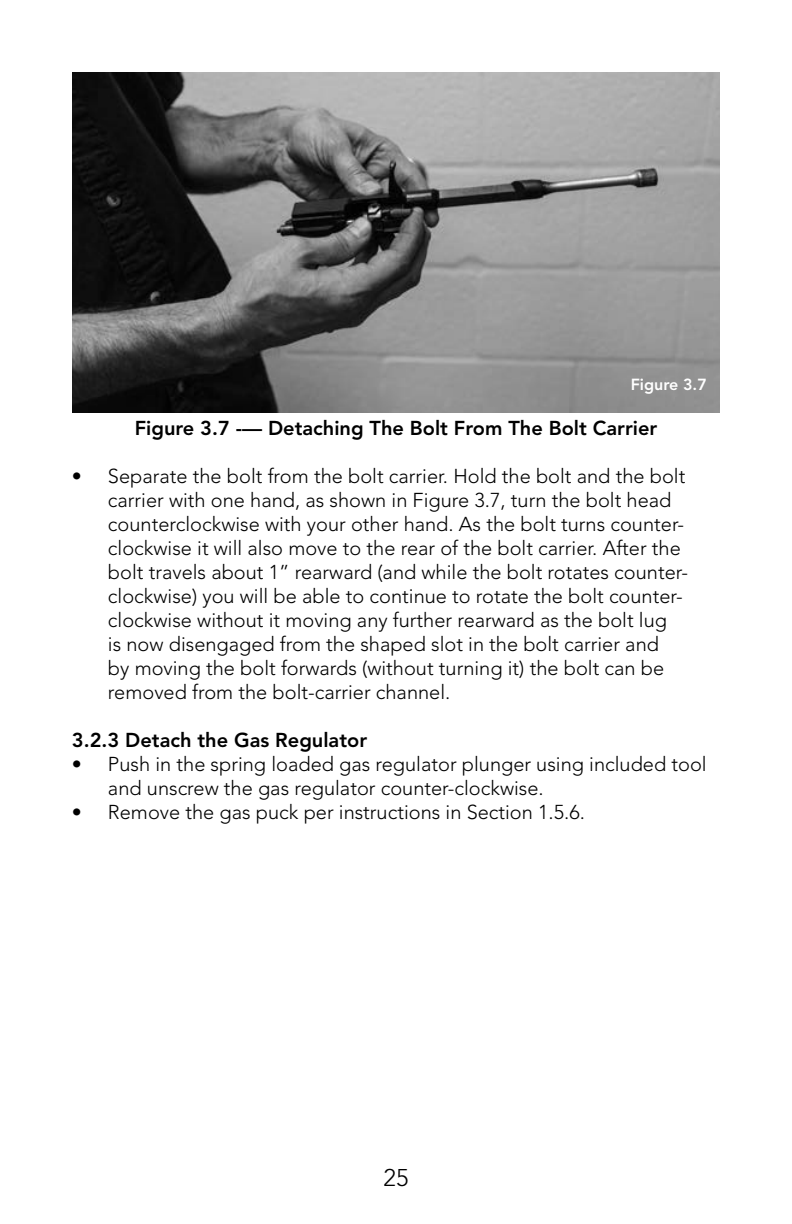
<style>
.page{position:relative;width:792px;height:1224px;background:#fff}
.page>*{position:absolute;margin:0;border:0;box-sizing:border-box;transform-origin:0 0}
.t1{font:300 24px "Avenir LT Std";color:#000}
.t2{font:300 20px/24px "Avenir LT Std";color:#000}
.t3{font:800 20px "Avenir LT Std";color:#000}
.t4{font:800 16px "Avenir LT Std";color:#fff}
</style>
<div class="page">
<img style="left:72px;top:72px;width:648px;height:340px">
<p class="t4" style="left:631px;top:378px;width:78px">Figure 3.7</p>
<p class="t3" style="left:135px;top:420px;width:524px">Figure 3.7 -— Detaching The Bolt From The Bolt Carrier</p>
<p class="t2" style="left:108px;top:464px;width:582px;text-indent:-36px">• Separate the bolt from the bolt carrier. Hold the bolt and the bolt carrier with one hand, as shown in Figure 3.7, turn the bolt head counterclockwise with your other hand. As the bolt turns counter&shy;clockwise it will also move to the rear of the bolt carrier. After the bolt travels about 1” rearward (and while the bolt rotates counter&shy;clockwise) you will be able to continue to rotate the bolt counter&shy;clockwise without it moving any further rearward as the bolt lug<br>is now disengaged from the shaped slot in the bolt carrier and<br>by moving the bolt forwards (without turning it) the bolt can be removed from the bolt-carrier channel.</p>
<p class="t3" style="left:72px;top:732px;width:297px">3.2.3 Detach the Gas Regulator</p>
<p class="t2" style="left:108px;top:752px;width:600px;text-indent:-36px">• Push in the spring loaded gas regulator plunger using included tool and unscrew the gas regulator counter-clockwise.</p>
<p class="t2" style="left:72px;top:800px;width:514px">• Remove the gas puck per instructions in Section 1.5.6.</p>
<p class="t1" style="left:384px;top:1168px;width:26px">25</p>
</div>
